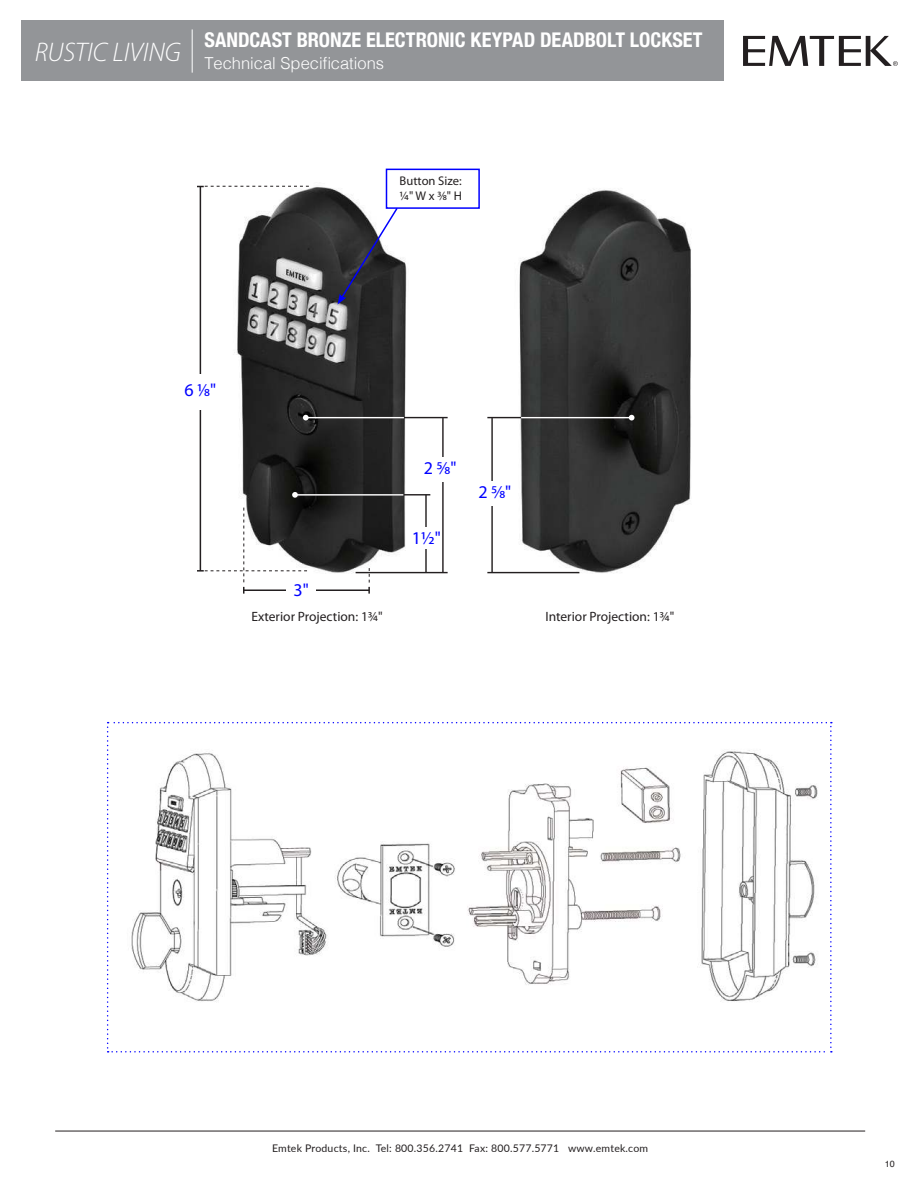
<style>
.page{position:relative;width:918px;height:1188px;background:#fff}
.page>*{position:absolute;margin:0;border:0;box-sizing:border-box;transform-origin:0 0}
.t1{font:italic 300 27px "Myriad Pro";color:#fff}
.t2{font:700 condensed 20.25px "Helvetica Neue";color:#fff}
.t3{font:18px "Myriad Pro";color:#00f}
.t4{font:300 16.5px "Helvetica";color:#fff}
.t5{font:13.5px "Myriad Pro";color:#231f20}
.t6{font:12.6px/15.1px "Myriad Pro";color:#231f20}
.t7{font:10.5px "Lato";letter-spacing:.02em;color:#231f20}
.t8{font:9px "Helvetica";color:#231f20}
</style>
<div class="page">
<div style="left:21px;top:21px;width:703px;height:60px;background:#939598"></div>
<hr style="left:55px;top:1131px;width:810px;height:1px;background:#231f20">
<svg style="left:743px;top:36px;width:155px;height:30px"></svg>
<svg style="left:107px;top:722px;width:725px;height:331px"></svg>
<hr style="left:192px;top:29px;width:1px;height:44px;background:#fff">
<img style="left:228px;top:182px;width:181px;height:392px">
<img style="left:515px;top:189px;width:176px;height:385px">
<svg style="left:338px;top:206px;width:61px;height:99px"></svg>
<div style="left:386px;top:169px;width:94px;height:40px;border:1px solid #00f"></div>
<hr style="left:244px;top:589px;width:125px;height:2px;background:#231f20">
<div style="left:287px;top:583px;width:29px;height:17px;background:#fff"></div>
<svg style="left:368px;top:568px;width:2px;height:26px"></svg>
<hr style="left:442px;top:418px;width:2px;height:155px;background:#231f20">
<hr style="left:491px;top:418px;width:2px;height:155px;background:#231f20">
<hr style="left:425px;top:495px;width:2px;height:78px;background:#231f20">
<hr style="left:316px;top:417px;width:132px;height:1px;background:#231f20">
<hr style="left:487px;top:417px;width:129px;height:1px;background:#231f20">
<svg style="left:613px;top:415px;width:6px;height:5px"></svg>
<hr style="left:306px;top:417px;width:98px;height:1px;background:#fff">
<svg style="left:303px;top:415px;width:6px;height:6px"></svg>
<hr style="left:521px;top:417px;width:111px;height:1px;background:#fff">
<svg style="left:629px;top:415px;width:5px;height:6px"></svg>
<hr style="left:297px;top:494px;width:133px;height:2px;background:#231f20">
<hr style="left:295px;top:494px;width:108px;height:2px;background:#fff">
<svg style="left:292px;top:492px;width:8px;height:6px"></svg>
<hr style="left:356px;top:572px;width:92px;height:1px;background:#231f20">
<hr style="left:487px;top:572px;width:92px;height:1px;background:#231f20">
<div style="left:411px;top:527px;width:30px;height:22px;background:#fff"></div>
<div style="left:418px;top:457px;width:44px;height:25px;background:#fff"></div>
<div style="left:473px;top:481px;width:44px;height:25px;background:#fff"></div>
<hr style="left:200px;top:187px;width:1px;height:384px;background:#231f20">
<svg style="left:197px;top:186px;width:112px;height:1px"></svg>
<svg style="left:197px;top:508px;width:110px;height:86px"></svg>
<div style="left:177px;top:374px;width:39px;height:36px;background:#fff"></div>
<h1 class="t1" style="left:35px;top:42px;width:148px">RUSTIC LIVING</h1>
<h2 class="t2" style="left:204px;top:28px;width:500px">SANDCAST BRONZE ELECTRONIC KEYPAD DEADBOLT LOCKSET</h2>
<h3 class="t4" style="left:204px;top:49px;width:181px">Technical Specifications</h3>
<p class="t6" style="left:400px;top:174px;width:64px">Button Size:<br>1⁄4" W x 3/8" H</p>
<h3 class="t3" style="left:185px;top:383px;width:33px">6 1/8"</h3>
<h3 class="t3" style="left:293px;top:583px;width:17px">3"</h3>
<h3 class="t3" style="left:424px;top:461px;width:34px">2 5/8"</h3>
<h3 class="t3" style="left:412px;top:531px;width:30px">11/2"</h3>
<h3 class="t3" style="left:479px;top:485px;width:34px">2 5/8"</h3>
<p class="t5" style="left:251px;top:611px;width:133px">Exterior Projection: 13/4"</p>
<p class="t5" style="left:545px;top:611px;width:131px">Interior Projection: 13/4"</p>
<p class="t7" style="left:272px;top:1144px;width:378px">Emtek Products, Inc. Tel: 800.356.2741 Fax: 800.577.5771 www.emtek.com</p>
<p class="t8" style="left:885px;top:1158px;width:12px">10</p>
</div>
